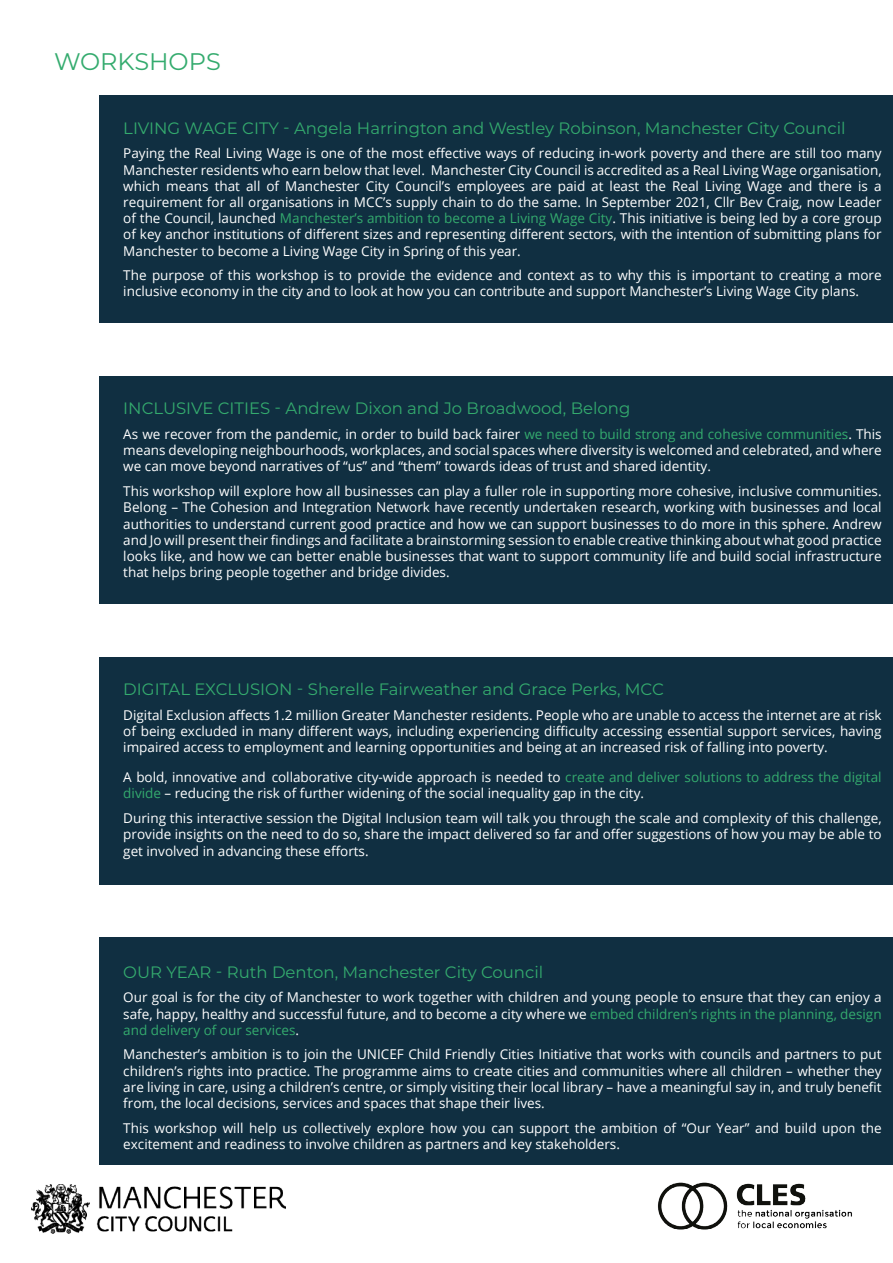
<style>
.page{position:relative;width:893px;height:1263px;background:#fff}
.page>*{position:absolute;margin:0;border:0;box-sizing:border-box;transform-origin:0 0}
.t1{font:24px "Montserrat";color:#34ab6e}
.t2{font:16.5px "Montserrat";color:#34ab6e}
.t3{font:13.5px/16.2px "Open Sans";color:#fff;text-align:justify}
.s1{color:#34ab6e}
</style>
<div class="page">
<div style="left:100px;top:96px;width:793px;height:227px;background:#102f41"></div>
<div style="left:100px;top:376px;width:793px;height:228px;background:#102f41"></div>
<div style="left:100px;top:657px;width:793px;height:227px;background:#102f41"></div>
<div style="left:100px;top:938px;width:793px;height:227px;background:#102f41"></div>
<img style="left:32px;top:1185px;width:253px;height:48px">
<img style="left:658px;top:1182px;width:194px;height:48px">
<h1 class="t1" style="left:54px;top:45px;width:168px">WORKSHOPS</h1>
<p class="t2" style="left:123px;top:116px;width:724px">LIVING WAGE CITY - Angela Harrington and Westley Robinson, Manchester City Council</p>
<p class="t3" style="left:123px;top:145px;width:760px">Paying the Real Living Wage is one of the most effective ways of reducing in-work poverty and there are still too many Manchester residents who earn below that level. Manchester City Council is accredited as a Real Living Wage organisation, which means that all of Manchester City Council’s employees are paid at least the Real Living Wage and there is a requirement for all organisations in MCC’s supply chain to do the same. In September 2021, Cllr Bev Craig, now Leader of the Council, launched <span class="s1">Manchester’s ambition to become a Living Wage City</span>. This initiative is being led by a core group of key anchor institutions of different sizes and representing different sectors, with the intention of submitting plans for Manchester to become a Living Wage City in Spring of this year.</p>
<p class="t3" style="left:123px;top:267px;width:760px">The purpose of this workshop is to provide the evidence and context as to why this is important to creating a more inclusive economy in the city and to look at how you can contribute and support Manchester’s Living Wage City plans.</p>
<p class="t2" style="left:123px;top:397px;width:509px">INCLUSIVE CITIES - Andrew Dixon and Jo Broadwood, Belong</p>
<p class="t3" style="left:123px;top:426px;width:760px">As we recover from the pandemic, in order to build back fairer <span class="s1">we need to build strong and cohesive communities</span>. This means developing neighbourhoods, workplaces, and social spaces where diversity is welcomed and celebrated, and where we can move beyond narratives of “us” and “them” towards ideas of trust and shared identity.</p>
<p class="t3" style="left:123px;top:483px;width:760px">This workshop will explore how all businesses can play a fuller role in supporting more cohesive, inclusive communities.<br>Belong – The Cohesion and Integration Network have recently undertaken research, working with businesses and local authorities to understand current good practice and how we can support businesses to do more in this sphere. Andrew and Jo will present their findings and facilitate a brainstorming session to enable creative thinking about what good practice looks like, and how we can better enable businesses that want to support community life and build social infrastructure that helps bring people together and bridge divides.</p>
<p class="t2" style="left:123px;top:678px;width:542px">DIGITAL EXCLUSION - Sherelle Fairweather and Grace Perks, MCC</p>
<p class="t3" style="left:123px;top:706px;width:760px">Digital Exclusion affects 1.2 million Greater Manchester residents. People who are unable to access the internet are at risk of being excluded in many different ways, including experiencing difficulty accessing essential support services, having impaired access to employment and learning opportunities and being at an increased risk of falling into poverty.</p>
<p class="t3" style="left:123px;top:769px;width:760px">A bold, innovative and collaborative city-wide approach is needed to <span class="s1">create and deliver solutions to address the digital divide</span> – reducing the risk of further widening of the social inequality gap in the city.</p>
<p class="t3" style="left:123px;top:810px;width:760px">During this interactive session the Digital Inclusion team will talk you through the scale and complexity of this challenge, provide insights on the need to do so, share the impact delivered so far and offer suggestions of how you may be able to get involved in advancing these efforts.</p>
<p class="t2" style="left:123px;top:960px;width:421px">OUR YEAR - Ruth Denton, Manchester City Council</p>
<p class="t3" style="left:123px;top:989px;width:760px">Our goal is for the city of Manchester to work together with children and young people to ensure that they can enjoy a safe, happy, healthy and successful future, and to become a city where we <span class="s1">embed children’s rights in the planning, design and delivery of our services</span>.</p>
<p class="t3" style="left:123px;top:1046px;width:760px">Manchester’s ambition is to join the UNICEF Child Friendly Cities Initiative that works with councils and partners to put children’s rights into practice. The programme aims to create cities and communities where all children – whether they are living in care, using a children’s centre, or simply visiting their local library – have a meaningful say in, and truly benefit from, the local decisions, services and spaces that shape their lives.</p>
<p class="t3" style="left:123px;top:1119px;width:760px">This workshop will help us collectively explore how you can support the ambition of “Our Year” and build upon the excitement and readiness to involve children as partners and key stakeholders.</p>
</div>
